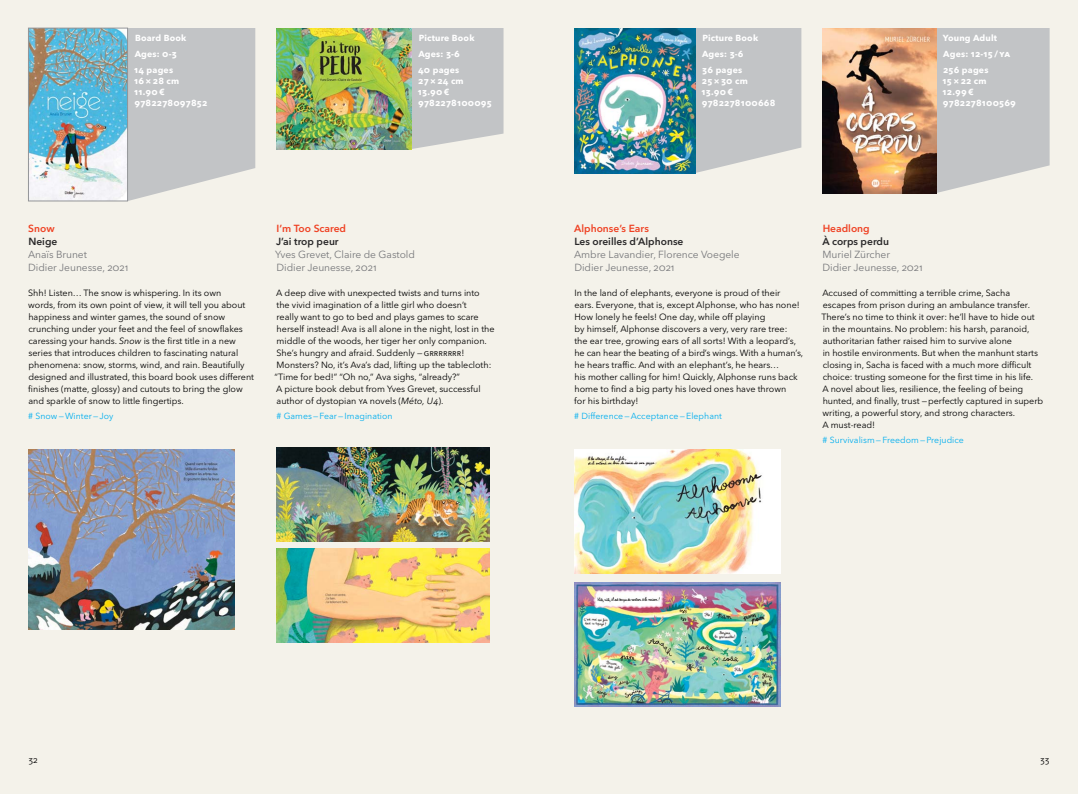
<style>
.page{position:relative;width:1078px;height:794px;background:#fff}
.page>*{position:absolute;margin:0;border:0;box-sizing:border-box;transform-origin:0 0}
.t1{font:10.2px/13px "Avenir Next LT Pro";letter-spacing:-.005em;color:#77787b}
.t2{font:600 10.2px "Avenir Next LT Pro";color:#292829}
.t3{font:600 10.2px "Avenir Next LT Pro";color:#ef4123}
.t4{font:9px/12px "Avenir Next LT Pro";color:#000}
.t5{font:700 8.8px/16px "Avenir Next LT Pro";letter-spacing:.02em;color:#fff}
.t6{font:8.8px "Avenir Next LT Pro";letter-spacing:.005em;color:#00aeef}
.s1{font-style:italic}
.s2{font-size:9px}
</style>
<div class="page">
<div style="left:0;top:0;width:1077px;height:794px;background:#f4f2ea"></div>
<svg style="left:411px;top:28px;width:92px;height:121px;background:#c4c6c6"></svg>
<img style="left:276px;top:28px;width:135px;height:121px">
<svg style="left:694px;top:28px;width:107px;height:145px;background:#c2c6c7"></svg>
<img style="left:574px;top:28px;width:120px;height:145px">
<svg style="left:935px;top:28px;width:114px;height:165px;background:#c5c6c7"></svg>
<img style="left:822px;top:28px;width:113px;height:165px">
<svg style="left:128px;top:28px;width:127px;height:173px;background:#c6c8c9"></svg>
<img style="left:574px;top:449px;width:206px;height:124px">
<img style="left:574px;top:582px;width:206px;height:124px">
<img style="left:276px;top:447px;width:213px;height:95px">
<img style="left:276px;top:548px;width:213px;height:94px">
<img style="left:28px;top:449px;width:206px;height:180px">
<img style="left:30px;top:30px;width:96px;height:169px">
<div style="left:28px;top:28px;width:100px;height:173px;border:1px solid #939598"></div>
<p class="t5" style="left:134px;top:30px;width:54px">Board Book<br>Ages: 0-3<br>14 pages</p>
<p class="t5" style="left:134px;top:75px;width:75px;line-height:11px">16×28 cm<br>11.90 €<br>9782278097852</p>
<p class="t5" style="left:418px;top:30px;width:58px">Picture Book<br>Ages: 3-6<br>40 pages</p>
<p class="t5" style="left:417px;top:75px;width:75px;line-height:11px">27×24 cm<br>13.90 €<br>9782278100095</p>
<p class="t3" style="left:28px;top:222px;width:28px">Snow</p>
<p class="t2" style="left:28px;top:235px;width:30px">Neige</p>
<p class="t1" style="left:28px;top:248px;width:102px">Anaïs B runet<br>Didier Jeunesse, 2021</p>
<p class="t4" style="left:28px;top:287px;width:227px">Shh! Listen… The snow is whispering. In its own<br>words, from its own point of view, it will tell you about happiness and winter games, the sound of snow crunching under your feet and the feel of snowflakes caressing your hands. <span class="s1">Snow</span> is the first title in a new series that introduces children to fascinating natural phenomena: snow, storms, wind, and rain. Beautifully designed and illustrated, this board book uses different finishes (matte, glossy) and cutouts to bring the glow and sparkle of snow to little fingertips.</p>
<p class="t6" style="left:28px;top:411px;width:87px"># Snow— Winter—Joy</p>
<p class="t3" style="left:276px;top:222px;width:71px">I’m Too Scared</p>
<p class="t2" style="left:276px;top:235px;width:64px">J’ai trop peur</p>
<p class="t1" style="left:275px;top:248px;width:141px">Yves Grevet, Claire de Gastold<br>Didier Jeunesse, 2021</p>
<p class="t4" style="left:274px;top:287px;width:221px">A deep dive with unexpected twists and turns into<br>the vivid imagination of a little girl who doesn’t<br>really want to go to bed and plays games to scare herself instead! Ava is all alone in the night, lost in the middle of the woods, her tiger her only companion.<br>She’s hungry and afraid. Suddenly —GRRRRRRR!<br>Monsters? N o, it’s Ava’s dad, lifting up the tablecloth: “Time for bed!” “O h no,” Ava sighs, “already?”<br>A picture book debut from Yves Grevet, successful author of dystopian YA novels (<span class="s1">Méto, U4</span>).</p>
<p class="t6" style="left:276px;top:411px;width:118px"># Games—Fear—Imagination</p>
<p class="t5" style="left:702px;top:30px;width:58px">Picture Book<br>Ages: 3-6<br>36 pages</p>
<p class="t5" style="left:701px;top:75px;width:76px;line-height:11px">25×30 cm<br>13.90 €<br>9782278100668</p>
<p class="t5" style="left:942px;top:30px;width:69px">Young Adult<br>Ages: 12-15 / <span class="s2">YA<br></span>256 pages</p>
<p class="t5" style="left:942px;top:75px;width:75px;line-height:11px">15×22 cm<br>12.99 €<br>9782278100569</p>
<p class="t3" style="left:574px;top:222px;width:76px">Alphonse’s Ears</p>
<p class="t2" style="left:574px;top:235px;width:110px">Les oreilles d’Alphonse</p>
<p class="t1" style="left:574px;top:248px;width:167px">Ambre Lavandier, Florence Voegele<br>Didier Jeunesse, 2021</p>
<p class="t4" style="left:574px;top:287px;width:230px">In the land of elephants, everyone is proud of their<br>ears. Everyone, that is, except Alphonse, who has none!<br>How lonely he feels! One day, while off playing<br>by himself, Alphonse discovers a very, very rare tree:<br>the ear tree, growing ears of all sorts! With a leopard’s, he can hear the beating of a bird’s wings. With a human’s, he hears traffic. And with an elephant’s, he hears…<br>his mother calling for him! Quickly, Alphonse runs back home to find a big party his loved ones have thrown<br>for his birthday!</p>
<p class="t6" style="left:574px;top:411px;width:149px"># Difference—Acceptance— Elephant</p>
<p class="t3" style="left:822px;top:222px;width:48px">Headlong</p>
<p class="t2" style="left:822px;top:235px;width:68px">À corps perdu</p>
<p class="t1" style="left:822px;top:248px;width:102px">Muriel Zürcher<br>Didier Jeunesse, 2021</p>
<p class="t4" style="left:821px;top:287px;width:223px">Accused of committing a terrible crime, Sacha escapes from prison during an ambulance transfer.<br>There’s no time to think it over: he’ll have to hide out in the mountains. No problem: his harsh, paranoid, authoritarian father raised him to survive alone<br>in hostile environments. But when the manhunt starts closing in, Sacha is faced with a much more difficult choice: trusting someone for the first time in his life.<br>A novel about lies, resilience, the feeling of being hunted, and finally, trust —perfectly captured in superb writing, a powerful story, and strong characters.<br>A must-read!</p>
<p class="t6" style="left:822px;top:435px;width:143px"># Survivalism—Freedom— Prejudice</p>
<p class="t4" style="left:28px;top:754px;width:11px">32</p>
<p class="t4" style="left:1039px;top:754px;width:11px">33</p>
</div>
